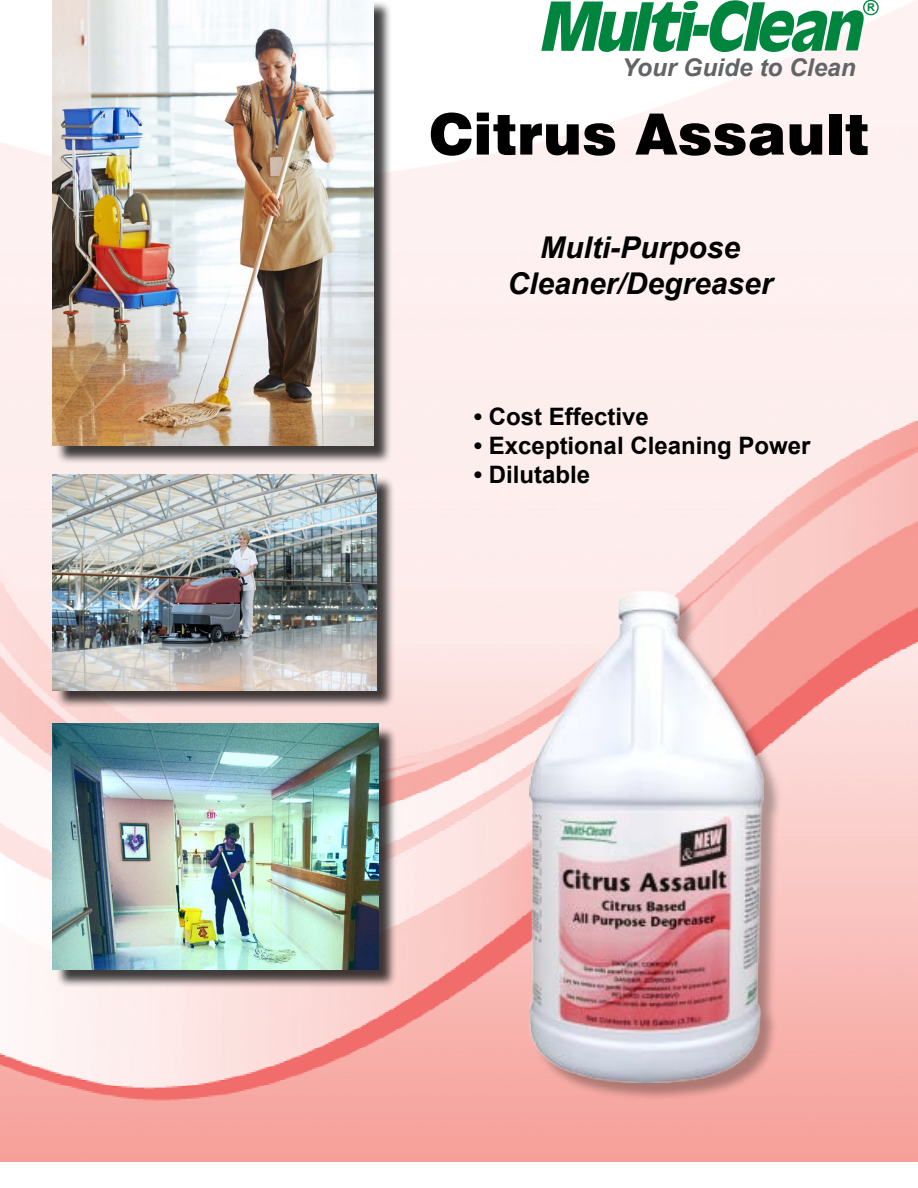
<style>
.page{position:relative;width:918px;height:1188px;background:#fff}
.page>*{position:absolute;margin:0;border:0;box-sizing:border-box;transform-origin:0 0}
.t1{font:900 57px "Swiss 721 BT";color:#000}
.t2{font:italic 700 30px/36px "Arial";color:#000;text-align:center}
.t3{font:italic 700 24.45px "Arial";color:#636466}
.t4{font:700 24px "Arial";color:#000}
.t5{font:700 10.8px "Arial";color:#00853f}
</style>
<div class="page">
<img style="left:0;top:0;width:918px;height:1161px">
<div style="left:55px;top:1px;width:337px;height:463px;background:#000;opacity:.75"></div>
<img style="left:53px;top:0;width:320px;height:446px">
<div style="left:55px;top:726px;width:342px;height:262px;background:#000;opacity:.75"></div>
<img style="left:53px;top:724px;width:326px;height:246px">
<svg style="left:541px;top:0;width:324px;height:52px"></svg>
<svg style="left:864px;top:0;width:14px;height:15px"></svg>
<div style="left:863px;top:0;width:16px;height:15px;border:1px solid #00853f;border-radius:50%"></div>
<div style="left:55px;top:477px;width:340px;height:232px;background:#000;opacity:.75"></div>
<img style="left:53px;top:474px;width:324px;height:216px">
<div style="left:532px;top:594px;width:250px;height:507px;background:#000;opacity:.3"></div>
<img style="left:529px;top:592px;width:235px;height:491px">
<p class="t5" style="left:867px;top:0;width:9px">R</p>
<p class="t3" style="left:622px;top:51px;width:236px">Your Guide to Clean</p>
<h1 class="t1" style="left:429px;top:100px;width:442px">Citrus Assault</h1>
<p class="t2" style="left:508px;top:230px;width:267px">Multi-Purpose<br>Cleaner/Degreaser</p>
<p class="t4" style="left:474px;top:401px;width:177px">• Cost Effective</p>
<p class="t4" style="left:474px;top:430px;width:338px">• Exceptional Cleaning Power</p>
<p class="t4" style="left:474px;top:458px;width:118px">• Dilutable</p>
</div>
